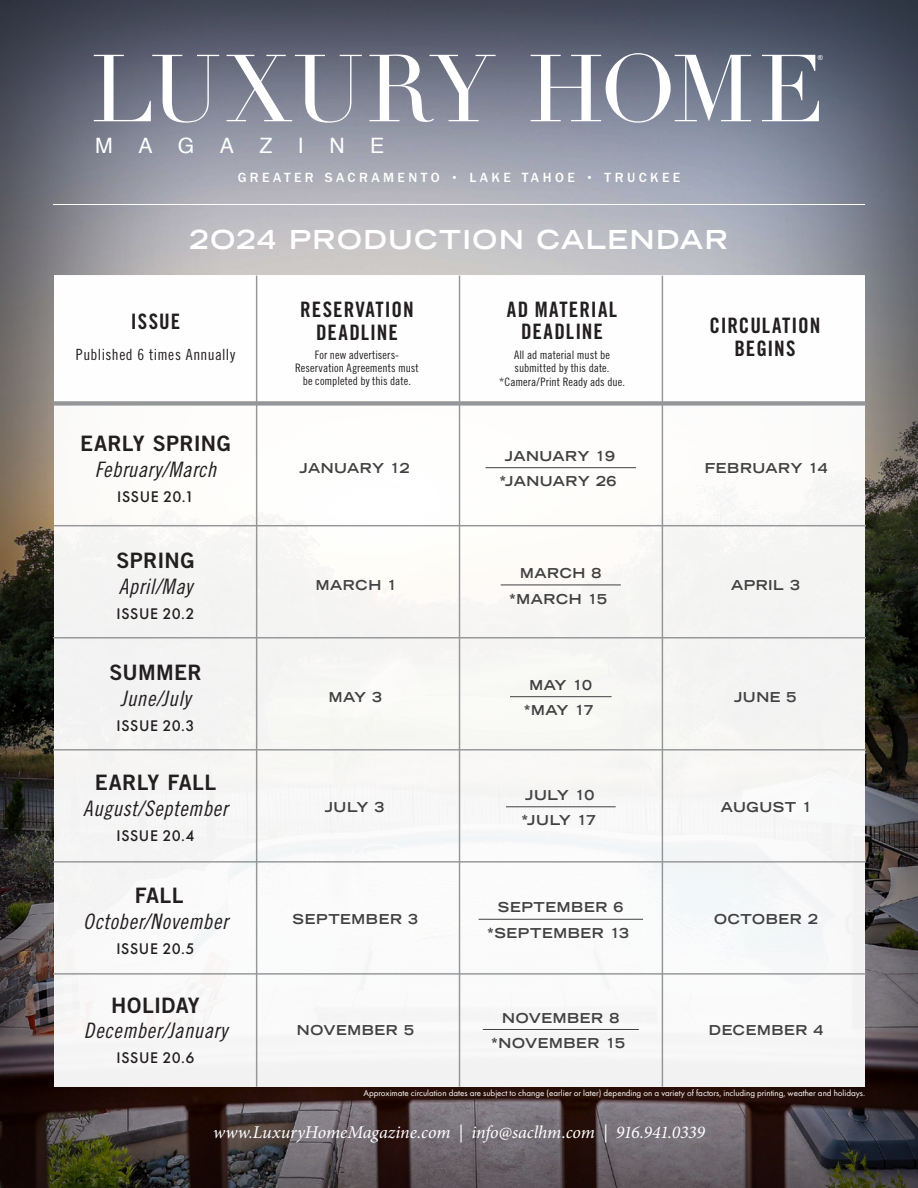
<style>
.page{position:relative;width:918px;height:1188px;background:#fff}
.page>*{position:absolute;margin:0;border:0;box-sizing:border-box;transform-origin:0 0}
.t1{font:700 expanded 26.25px "Trade Gothic LT Std";letter-spacing:.06em;color:#fff}
.t2{font:21.3px "Trade Gothic LT Std Cn 18 Obl";letter-spacing:.025em;color:#231f20}
.t3{font:21.3px/22.5px "Trade Gothic LT Std Bd Cn 20";letter-spacing:.045em;color:#231f20;text-align:center}
.t4{font:21.3px "Trade Gothic LT Std Bd 2";letter-spacing:.015em;color:#231f20}
.t5{font:21.15px "Helvetica";letter-spacing:1.2em;color:#fff}
.t6{font:italic 18px "Minion Pro";letter-spacing:-.005em;color:#fff}
.t7{font:500 16.05px "Futura PT";letter-spacing:.04em;color:#231f20}
.t8{font:15.45px "Trade Gothic LT Std Cn 18";letter-spacing:.025em;color:#231f20}
.t9{font:500 13.8px "ITC Franklin Gothic Std";letter-spacing:.25em;color:#fff}
.t10{font:700 expanded 13.65px/25.5px "Trade Gothic LT Std";letter-spacing:.045em;color:#414142;text-align:center}
.t11{font:700 expanded 13.65px/25.5px "Trade Gothic LT Std";letter-spacing:.025em;color:#414142;text-align:center}
.t12{font:700 expanded 13.65px/25.5px "Trade Gothic LT Std";color:#414142}
.t13{font:700 expanded 13.65px/25.5px "Trade Gothic LT Std";letter-spacing:-.05em;color:#414142;text-align:center}
.t14{font:700 expanded 13.65px "Trade Gothic LT Std";letter-spacing:.005em;color:#414142}
.t15{font:11.7px/13px "Trade Gothic LT Std Cn 18";letter-spacing:.005em;color:#231f20;text-align:center}
.t16{font:9px "Futura PT";color:#fff}
.t17{font:6.9px "Arial";color:#fff}
</style>
<div class="page">
<div style="left:0;top:0;width:918px;height:1188px;background:#231f20;opacity:.75"></div>
<hr style="left:53px;top:204px;width:812px;height:1px;background:#fff">
<svg style="left:94px;top:53px;width:725px;height:70px"></svg>
<div style="left:54px;top:276px;width:810px;height:811px;background:#f8f8f7"></div>
<div style="left:54px;top:276px;width:810px;height:127px;background:#fff"></div>
<hr style="left:256px;top:276px;width:1px;height:811px;background:#949698">
<hr style="left:459px;top:276px;width:1px;height:811px;background:#949698">
<hr style="left:662px;top:276px;width:1px;height:811px;background:#949698">
<div style="left:53px;top:401px;width:813px;height:5px;background:#949698"></div>
<hr style="left:53px;top:525px;width:813px;height:1px;background:#949698">
<hr style="left:53px;top:637px;width:813px;height:1px;background:#949698">
<hr style="left:53px;top:749px;width:813px;height:2px;background:#949698">
<hr style="left:53px;top:861px;width:813px;height:2px;background:#949698">
<hr style="left:53px;top:973px;width:813px;height:2px;background:#949698">
<hr style="left:486px;top:467px;width:150px;height:1px;background:#414142">
<hr style="left:506px;top:806px;width:110px;height:1px;background:#414142">
<hr style="left:501px;top:585px;width:120px;height:1px;background:#414142">
<hr style="left:479px;top:919px;width:164px;height:1px;background:#414142">
<hr style="left:510px;top:696px;width:102px;height:1px;background:#414142">
<hr style="left:483px;top:1029px;width:156px;height:1px;background:#414142">
<h3 class="t5" style="left:95px;top:129px;width:291px">MAGAZINE</h3>
<p class="t9" style="left:238px;top:170px;width:444px">GREATER SACRAMENTO • LAKE TAHOE • TRUCKEE</p>
<h1 class="t1" style="left:190px;top:223px;width:540px">2O24 PRODUCTION CALENDAR</h1>
<p class="t17" style="left:818px;top:53px;width:7px">®</p>
<h2 class="t3" style="left:131px;top:310px;width:51px">ISSUE</h2>
<p class="t8" style="left:76px;top:346px;width:161px">Published 6 times Annually</p>
<h2 class="t4" style="left:80px;top:430px;width:152px">EARLY SPRING</h2>
<h2 class="t2" style="left:95px;top:456px;width:123px">February/March</h2>
<p class="t7" style="left:117px;top:487px;width:78px">ISSUE 20.1</p>
<h2 class="t4" style="left:116px;top:547px;width:80px">SPRING</h2>
<h2 class="t2" style="left:119px;top:574px;width:75px">April/May</h2>
<p class="t7" style="left:117px;top:604px;width:80px">ISSUE 20.2</p>
<h2 class="t4" style="left:109px;top:659px;width:94px">SUMMER</h2>
<h2 class="t2" style="left:121px;top:685px;width:71px">June/July</h2>
<p class="t7" style="left:117px;top:716px;width:79px">ISSUE 20.3</p>
<h2 class="t4" style="left:95px;top:769px;width:123px">EARLY FALL</h2>
<h2 class="t2" style="left:83px;top:796px;width:146px">August/September</h2>
<p class="t7" style="left:117px;top:826px;width:80px">ISSUE 20.4</p>
<h2 class="t4" style="left:135px;top:882px;width:50px">FALL</h2>
<h2 class="t2" style="left:83px;top:908px;width:146px">October/November</h2>
<p class="t7" style="left:116px;top:938px;width:80px">ISSUE 20.5</p>
<h2 class="t4" style="left:111px;top:992px;width:90px">HOLIDAY</h2>
<h2 class="t2" style="left:84px;top:1018px;width:145px">December/January</h2>
<p class="t7" style="left:117px;top:1048px;width:79px">ISSUE 20.6</p>
<h2 class="t3" style="left:300px;top:298px;width:115px">RESERVATION<br>DEADLINE</h2>
<p class="t15" style="left:295px;top:348px;width:125px">For new advertisers-<br>Reservation Agreements must be completed by this date.</p>
<p class="t14" style="left:300px;top:459px;width:111px">JANUARY 12</p>
<p class="t10" style="left:316px;top:572px;width:83px">MARCH 1</p>
<h2 class="t3" style="left:507px;top:298px;width:112px">AD MATERIAL<br>DEADLINE</h2>
<p class="t15" style="left:499px;top:348px;width:127px">All ad material must be submitted by this date. *Camera/Print Ready ads due.</p>
<h2 class="t3" style="left:710px;top:314px;width:112px">CIRCULATION<br>BEGINS</h2>
<p class="t11" style="left:500px;top:443px;width:118px">JANUARY 19 *JANUARY 26</p>
<p class="t10" style="left:705px;top:455px;width:124px">FEBRUARY 14</p>
<p class="t10" style="left:509px;top:560px;width:100px">MARCH 8 *MARCH 15</p>
<p class="t10" style="left:731px;top:572px;width:70px">APRIL 3</p>
<p class="t10" style="left:329px;top:684px;width:55px">MAY 3</p>
<p class="t13" style="left:524px;top:672px;width:71px">MAY 10 *MAY 17</p>
<p class="t10" style="left:734px;top:684px;width:64px">JUNE 5</p>
<p class="t10" style="left:325px;top:794px;width:61px">JULY 3</p>
<p class="t10" style="left:293px;top:906px;width:127px">SEPTEMBER 3</p>
<p class="t12" style="left:522px;top:782px;width:76px">JULY 10 *JULY 17</p>
<p class="t10" style="left:721px;top:794px;width:93px">AUGUST 1</p>
<p class="t10" style="left:487px;top:894px;width:144px">SEPTEMBER 6 *SEPTEMBER 13</p>
<p class="t10" style="left:714px;top:906px;width:105px">OCTOBER 2</p>
<p class="t10" style="left:297px;top:1017px;width:119px">NOVEMBER 5</p>
<p class="t10" style="left:491px;top:1005px;width:135px">NOVEMBER 8 *NOVEMBER 15</p>
<p class="t10" style="left:709px;top:1017px;width:116px">DECEMBER 4</p>
<p class="t16" style="left:363px;top:1088px;width:503px">Approximate circulation dates are subject to change (earlier or later) depending on a variety of factors, including printing, weather and holidays.</p>
<h3 class="t6" style="left:213px;top:1120px;width:493px">www.LuxuryHomeMagazine.com | info@saclhm.com | 916.941.0339</h3>
</div>
